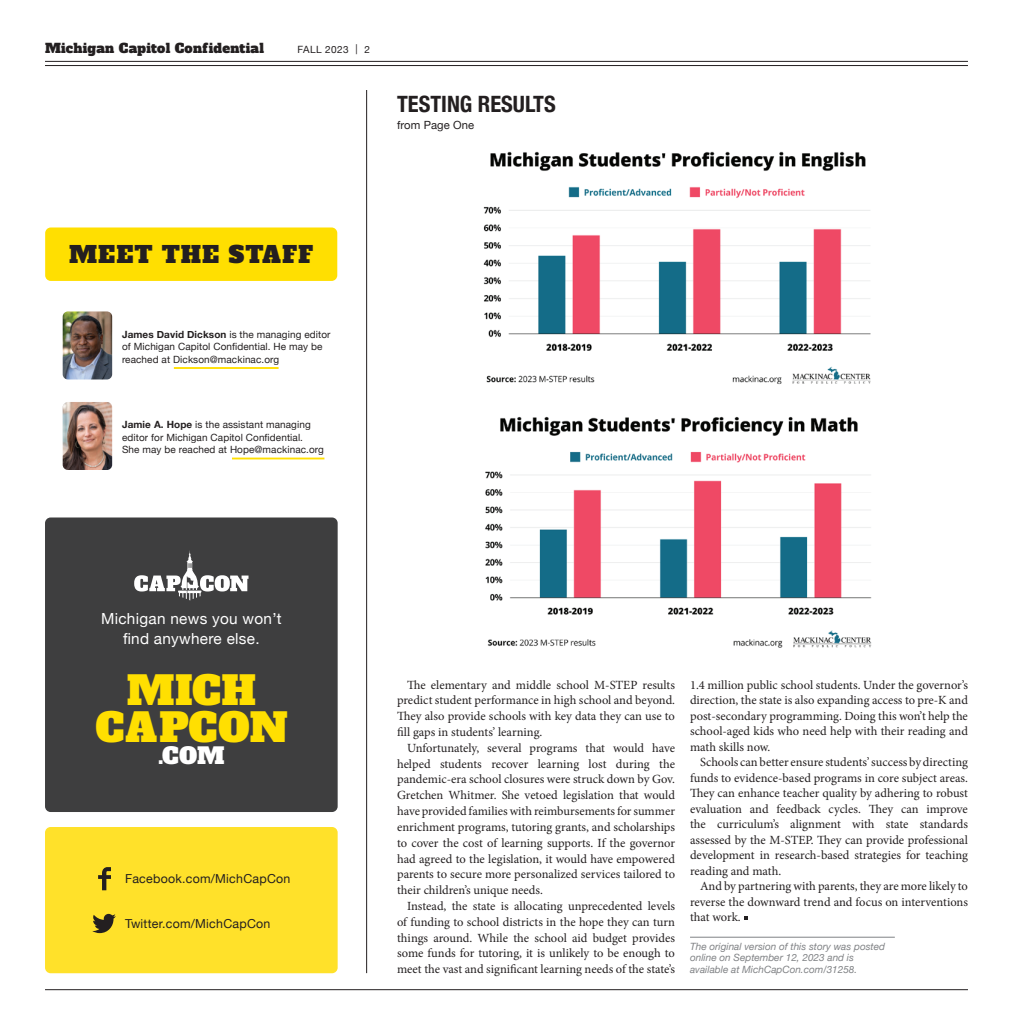
<style>
.page{position:relative;width:1013px;height:1035px;background:#fff}
.page>*{position:absolute;margin:0;border:0;box-sizing:border-box;transform-origin:0 0}
.t1{font:39.5px/36.9px "Alfa Slab One";letter-spacing:.005em;color:#ffdf01;text-align:center}
.t2{font:23.25px "Alfa Slab One";letter-spacing:.05em;color:#231f20}
.t3{font:22.75px "Alfa Slab One";color:#fff}
.t4{font:700 condensed 22.5px "Helvetica Neue";color:#231f20}
.t5{font:15.25px/19.8px "Helvetica Neue";letter-spacing:.02em;color:#fff;text-align:center}
.t6{font:13.12px "Alfa Slab One";letter-spacing:.02em;color:#231f20}
.t7{font:12.5px/15.5px "Minion Pro";color:#231f20;text-align:justify}
.t8{font:12.38px "Helvetica Neue";letter-spacing:.02em;color:#231f20}
.t9{font:11.25px "Helvetica Neue";letter-spacing:.01em;color:#231f20}
.t10{font:10px/12.5px "Helvetica Neue";letter-spacing:.01em;color:#231f20}
.t11{font:italic 10px/11.8px "Helvetica Neue";color:#808285}
.t12{font:10px "Helvetica Neue";letter-spacing:.04em;color:#231f20}
.s1{font-weight:700}
</style>
<div class="page">
<hr style="left:45px;top:61px;width:923px;height:1px;background:#231f20">
<hr style="left:45px;top:65px;width:923px;height:1px;background:#231f20">
<hr style="left:45px;top:989px;width:923px;height:1px;background:#231f20">
<div style="left:45px;top:228px;width:292px;height:53px;background:#ffdf01;border-radius:6px"></div>
<img style="left:63px;top:311px;width:49px;height:68px">
<hr style="left:174px;top:367px;width:104px;height:2px;background:#ffdf01">
<img style="left:63px;top:402px;width:49px;height:68px">
<hr style="left:232px;top:458px;width:92px;height:1px;background:#ffdf01">
<div style="left:45px;top:518px;width:293px;height:294px;background:#3e3e3f;border-radius:6px"></div>
<svg style="left:134px;top:551px;width:114px;height:49px"></svg>
<div style="left:45px;top:827px;width:293px;height:146px;background:#ffe12a;border-radius:6px"></div>
<svg style="left:98px;top:867px;width:13px;height:23px"></svg>
<svg style="left:92px;top:914px;width:24px;height:19px"></svg>
<hr style="left:366px;top:90px;width:1px;height:883px;background:#231f20">
<hr style="left:690px;top:937px;width:204px;height:1px;background:#808285">
<svg style="left:744px;top:916px;width:3px;height:4px"></svg>
<img style="left:485px;top:416px;width:387px;height:232px">
<img style="left:483px;top:151px;width:388px;height:234px">
<p class="t6" style="left:45px;top:39px;width:220px">Michigan Capitol Confidential</p>
<p class="t12" style="left:298px;top:42px;width:74px">FALL 2023 | 2</p>
<h3 class="t4" style="left:397px;top:85px;width:160px">TESTING RESULTS</h3>
<p class="t9" style="left:397px;top:117px;width:79px">from Page One</p>
<h2 class="t2" style="left:69px;top:239px;width:245px">MEET THE STAFF</h2>
<p class="t10" style="left:122px;top:328px;width:210px"><span class="s1">James David Dickson</span> is the managing editor of Michigan Capitol Confidential. He may be reached at Dickson@mackinac.org</p>
<p class="t10" style="left:122px;top:419px;width:203px"><span class="s1">Jamie A. Hope</span> is the assistant managing editor for Michigan Capitol Confidential.<br>She may be reached at Hope@mackinac.org</p>
<p class="t5" style="left:101px;top:610px;width:182px">Michigan news you won’t find anywhere else.</p>
<h1 class="t1" style="left:95px;top:672px;width:193px">MICH<br>CAPCON</h1>
<h3 class="t3" style="left:158px;top:740px;width:68px">.COM</h3>
<p class="t8" style="left:125px;top:870px;width:167px">Facebook.com/MichCapCon</p>
<p class="t8" style="left:125px;top:915px;width:147px">Twitter.com/MichCapCon</p>
<p class="t7" style="left:397px;top:677px;width:279px;text-indent:10px">The elementary and middle school M-STEP results predict student performance in high school and beyond.<br>They also provide schools with key data they can use to fill gaps in students’ learning.</p>
<p class="t7" style="left:397px;top:740px;width:279px;line-height:15.9px;text-indent:10px">Unfortunately, several programs that would have helped students recover learning lost during the pandemic-era school closures were struck down by Gov.<br>Gretchen Whitmer. She vetoed legislation that would have provided families with reimbursements for summer enrichment programs, tutoring grants, and scholarships to cover the cost of learning supports. If the governor had agreed to the legislation, it would have empowered parents to secure more personalized services tailored to their children’s unique needs.</p>
<p class="t7" style="left:397px;top:898px;width:279px;text-indent:10px">Instead, the state is allocating unprecedented levels of funding to school districts in the hope they can turn things around. While the school aid budget provides some funds for tutoring, it is unlikely to be enough to meet the vast and significant learning needs of the state’s</p>
<p class="t7" style="left:690px;top:677px;width:279px">1.4 million public school students. Under the governor’s direction, the state is also expanding access to pre-K and post-secondary programming. Doing this won’t help the school-aged kids who need help with their reading and math skills now.</p>
<p class="t7" style="left:690px;top:754px;width:279px;text-indent:10px">Schools can better ensure students’ success by directing funds to evidence-based programs in core subject areas.<br>They can enhance teacher quality by adhering to robust evaluation and feedback cycles. They can improve the curriculum’s alignment with state standards assessed by the M-STEP. They can provide professional development in research-based strategies for teaching reading and math.</p>
<p class="t7" style="left:690px;top:879px;width:279px;text-indent:10px">And by partnering with parents, they are more likely to reverse the downward trend and focus on interventions that work.</p>
<p class="t11" style="left:690px;top:941px;width:196px">The original version of this story was posted online on September 12, 2023 and is available at MichCapCon.com/31258.</p>
</div>
